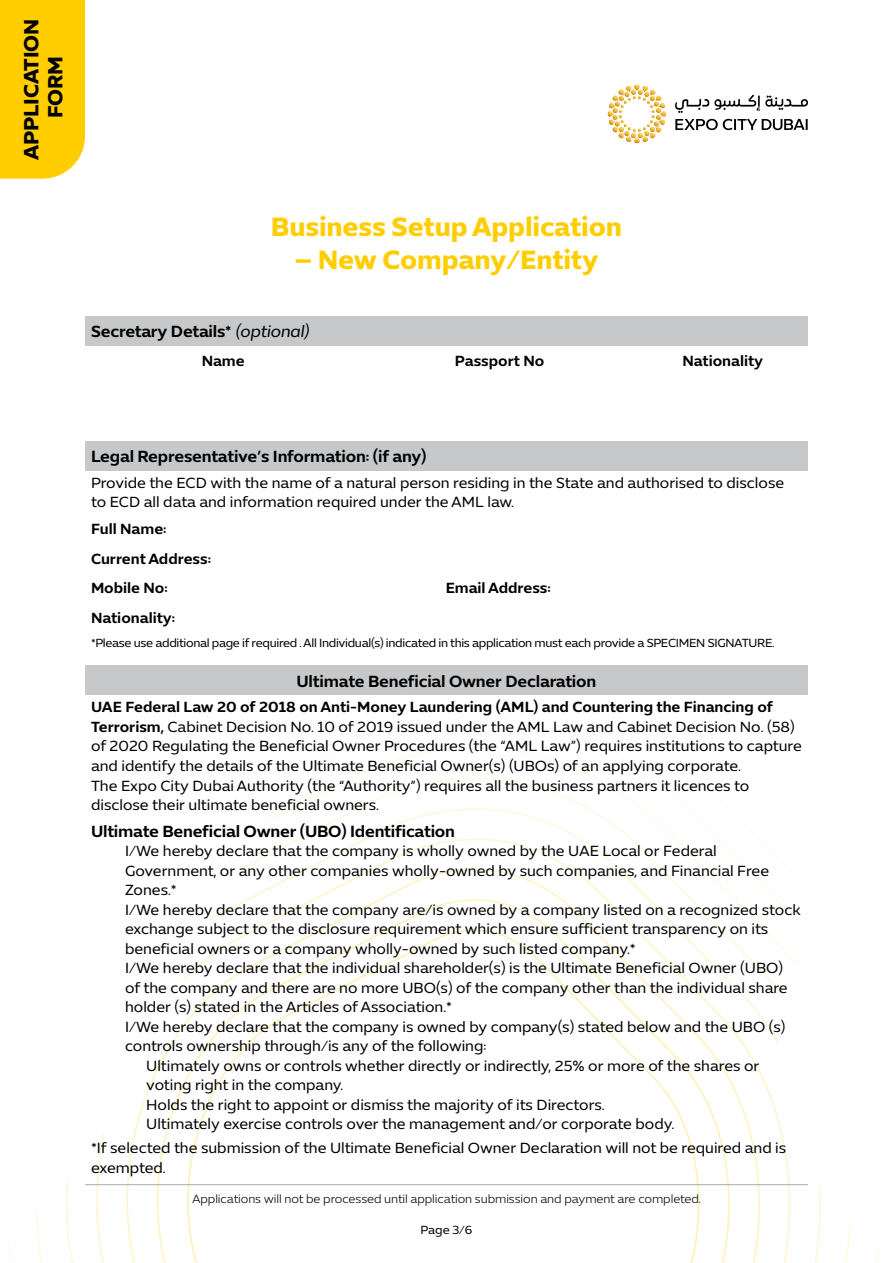
<style>
.page{position:relative;width:893px;height:1263px;background:#fff}
.page>*{position:absolute;margin:0;border:0;box-sizing:border-box;transform-origin:0 0}
.t1{font:700 27px "Expo Sans Std";letter-spacing:-.005em;color:#ffcd00}
.t2{font:700 21px/24px "Expo Sans Std";letter-spacing:-.005em;color:#000;text-align:center}
.t3{font:600 16.5px "Expo Sans Std";letter-spacing:-.01em;color:#000}
.t4{font:15px/19.5px "Expo Sans Std";color:#000}
.t5{font:600 15px/29.7px "Expo Sans Std";color:#000}
.t6{font:12px "Expo Sans Std";letter-spacing:-.025em;color:#000}
.t7{font:300 12px "Expo Sans Std";letter-spacing:-.005em;color:#000}
.s1{font-weight:400;font-style:italic}
.s2{font-weight:600}
</style>
<div class="page">
<svg style="left:209px;top:722px;width:590px;height:279px"></svg>
<div style="left:85px;top:316px;width:723px;height:30px;background:#c7c8ca"></div>
<div style="left:85px;top:441px;width:723px;height:30px;background:#c7c8ca"></div>
<div style="left:85px;top:665px;width:723px;height:30px;background:#c7c8ca"></div>
<svg style="left:675px;top:119px;width:133px;height:11px"></svg>
<svg style="left:675px;top:95px;width:133px;height:18px"></svg>
<svg style="left:608px;top:85px;width:58px;height:58px"></svg>
<div style="left:0;top:0;width:85px;height:179px;background:#ffcd00"></div>
<hr style="left:85px;top:1184px;width:723px;height:1px;background:#a7a9ac">
<h2 class="t2" style="left:19px;top:160px;width:143px;rotate:-90deg">APPLICATION<br>FORM</h2>
<h1 class="t1" style="left:271px;top:209px;width:353px">Business Setup Application</h1>
<h1 class="t1" style="left:294px;top:242px;width:306px">– New Company/Entity</h1>
<p class="t3" style="left:91px;top:321px;width:219px">Secretary Details* <span class="s1">(optional)</span></p>
<p class="t5" style="left:202px;top:346px;width:44px">Name</p>
<p class="t5" style="left:455px;top:346px;width:91px">Passport No</p>
<p class="t5" style="left:682px;top:346px;width:82px">Nationality</p>
<p class="t3" style="left:91px;top:446px;width:337px">Legal Representative’s Information: (if any)</p>
<p class="t4" style="left:91px;top:473px;width:695px">Provide the ECD with the name of a natural person residing in the State and authorised to disclose to ECD all data and information required under the AML law.</p>
<p class="t5" style="left:91px;top:514px;width:122px">Full Name:<br>Current Address:<br>Mobile No:</p>
<p class="t5" style="left:446px;top:573px;width:107px">Email Address:</p>
<p class="t5" style="left:91px;top:603px;width:86px">Nationality:</p>
<p class="t6" style="left:91px;top:636px;width:685px">*Please use additional page if required . All Individual(s) indicated in this application must each provide a SPECIMEN SIGNATURE.</p>
<p class="t3" style="left:297px;top:671px;width:301px">Ultimate Beneficial Owner Declaration</p>
<p class="t4" style="left:91px;top:697px;width:712px"><span class="s2">UAE Federal Law 20 of 2018 on Anti-Money Laundering (AML) and Countering the Financing of Terrorism,</span> Cabinet Decision No. 10 of 2019 issued under the AML Law and Cabinet Decision No. (58) of 2020 Regulating the Beneficial Owner Procedures (the “AML Law”) requires institutions to capture and identify the details of the Ultimate Beneficial Owner(s) (UBOs) of an applying corporate.<br>The Expo City Dubai Authority (the “Authority”) requires all the business partners it licences to disclose their ultimate beneficial owners.</p>
<p class="t3" style="left:91px;top:821px;width:366px">Ultimate Beneficial Owner (UBO) Identification</p>
<p class="t4" style="left:125px;top:841px;width:593px">I/We hereby declare that the company is wholly owned by the UAE Local or Federal</p>
<p class="t4" style="left:125px;top:861px;width:646px">Government, or any other companies wholly-owned by such companies, and Financial Free</p>
<p class="t4" style="left:125px;top:880px;width:53px">Zones.*</p>
<p class="t4" style="left:125px;top:900px;width:677px">I/We hereby declare that the company are/is owned by a company listed on a recognized stock</p>
<p class="t4" style="left:125px;top:919px;width:645px">exchange subject to the disclosure requirement which ensure sufficient transparency on its</p>
<p class="t4" style="left:125px;top:939px;width:512px">beneficial owners or a company wholly-owned by such listed company.*</p>
<p class="t4" style="left:125px;top:958px;width:659px">I/We hereby declare that the individual shareholder(s) is the Ultimate Beneficial Owner (UBO)</p>
<p class="t4" style="left:125px;top:978px;width:664px">of the company and there are no more UBO(s) of the company other than the individual share</p>
<p class="t4" style="left:125px;top:997px;width:329px">holder (s) stated in the Articles of Association.*</p>
<p class="t4" style="left:125px;top:1017px;width:662px">I/We hereby declare that the company is owned by company(s) stated below and the UBO (s)</p>
<p class="t4" style="left:125px;top:1036px;width:363px">controls ownership through/is any of the following:</p>
<p class="t4" style="left:146px;top:1056px;width:615px">Ultimately owns or controls whether directly or indirectly, 25% or more of the shares or</p>
<p class="t4" style="left:146px;top:1075px;width:199px">voting right in the company.</p>
<p class="t4" style="left:146px;top:1095px;width:460px">Holds the right to appoint or dismiss the majority of its Directors.</p>
<p class="t4" style="left:146px;top:1114px;width:529px">Ultimately exercise controls over the management and/or corporate body.</p>
<p class="t4" style="left:91px;top:1138px;width:697px">*If selected the submission of the Ultimate Beneficial Owner Declaration will not be required and is exempted.</p>
<p class="t7" style="left:192px;top:1192px;width:510px">Applications will not be processed until application submission and payment are completed.</p>
<p class="t6" style="left:421px;top:1223px;width:53px">Page 3/6</p>
</div>
